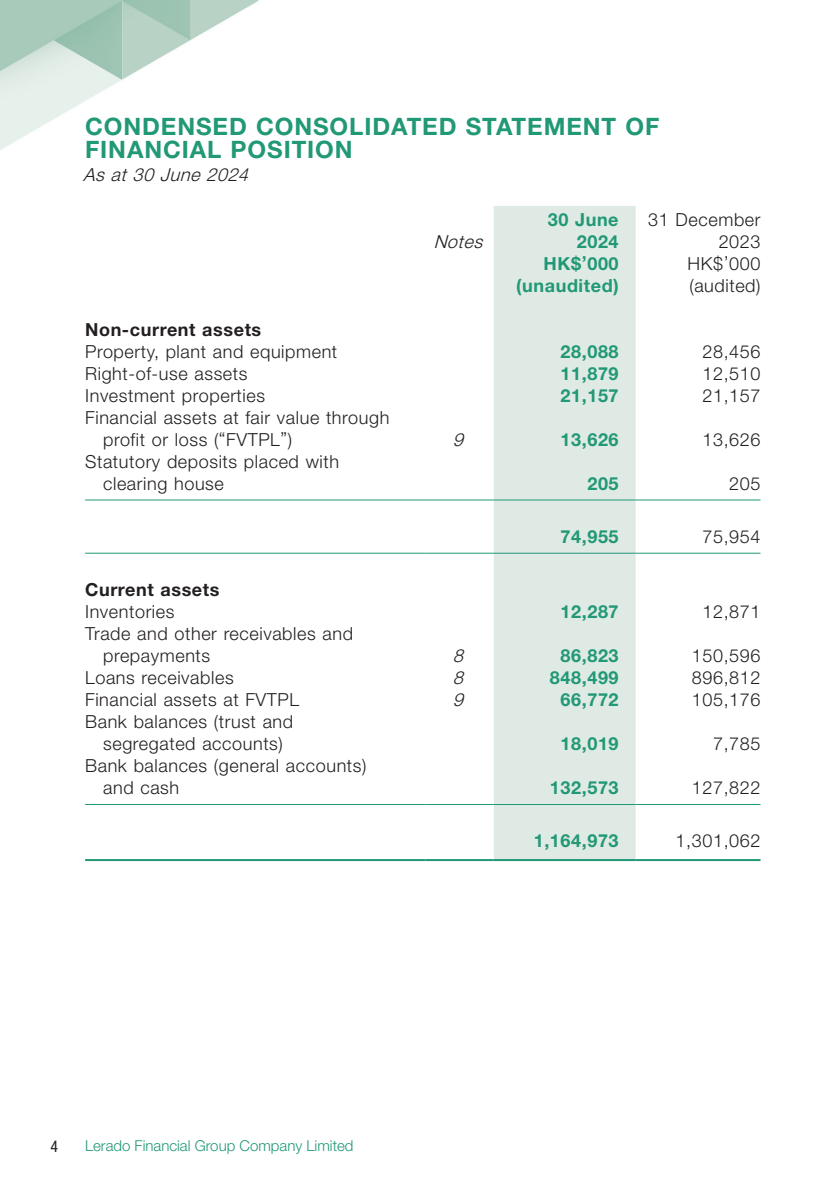
<style>
.page{position:relative;width:840px;height:1191px;background:#fff}
.page>*{position:absolute;margin:0;border:0;box-sizing:border-box;transform-origin:0 0}
.t1{font:700 24px/23px "Helvetica Neue LT Std";letter-spacing:.04em;color:#219876}
.t2{font:300 18px/22px "Helvetica Neue LT Std";letter-spacing:.035em;color:#231f20}
.t3{font:700 18px/22px "Helvetica Neue LT Std";letter-spacing:.035em;color:#219876;text-align:right}
.t4{font:700 18px "Helvetica Neue LT Std";letter-spacing:.035em;color:#231f20}
.t5{font:italic 300 18px "Helvetica Neue LT Std";color:#231f20}
.t6{font:condensed 16px "Helvetica Neue LT Std";color:#231f20}
.t7{font:300 15px "Helvetica Neue LT Std";color:#219876}
</style>
<div class="page">
<img style="left:0;top:0;width:761px;height:862px">
<div style="left:493px;top:206px;width:142px;height:653px;background:#deeae3"></div>
<hr style="left:85px;top:499px;width:340px;height:1px;background:#219876">
<hr style="left:425px;top:499px;width:68px;height:1px;background:#219876">
<hr style="left:493px;top:499px;width:142px;height:1px;background:#219876">
<hr style="left:635px;top:499px;width:125px;height:1px;background:#219876">
<hr style="left:85px;top:553px;width:340px;height:1px;background:#219876">
<hr style="left:425px;top:553px;width:68px;height:1px;background:#219876">
<hr style="left:493px;top:553px;width:142px;height:1px;background:#219876">
<hr style="left:635px;top:553px;width:125px;height:1px;background:#219876">
<hr style="left:85px;top:804px;width:340px;height:1px;background:#219876">
<hr style="left:425px;top:804px;width:68px;height:1px;background:#219876">
<hr style="left:493px;top:804px;width:142px;height:1px;background:#219876">
<hr style="left:635px;top:804px;width:125px;height:1px;background:#219876">
<hr style="left:85px;top:859px;width:340px;height:2px;background:#219876">
<hr style="left:425px;top:859px;width:68px;height:2px;background:#219876">
<hr style="left:493px;top:859px;width:142px;height:2px;background:#219876">
<hr style="left:635px;top:859px;width:125px;height:2px;background:#219876">
<h1 class="t1" style="left:85px;top:114px;width:575px">CONDENSED CONSOLIDATED STATEMENT OF<br>FINANCIAL POSITION</h1>
<p class="t5" style="left:83px;top:163px;width:172px">Asat30 June 2024</p>
<p class="t5" style="left:433px;top:230px;width:56px">Notes</p>
<p class="t3" style="left:547px;top:208px;width:72px">30 June<br>2024</p>
<p class="t2" style="left:648px;top:208px;width:114px;text-align:right">31 December<br>2023</p>
<p class="t3" style="left:543px;top:252px;width:76px">HK$’000</p>
<p class="t2" style="left:687px;top:252px;width:74px">HK$’000</p>
<p class="t3" style="left:516px;top:274px;width:104px">(unaudited)</p>
<p class="t2" style="left:689px;top:274px;width:73px">(audited)</p>
<p class="t4" style="left:85px;top:318px;width:177px">Non-current assets</p>
<p class="t2" style="left:85px;top:340px;width:253px">Property, plant and equipment</p>
<p class="t3" style="left:560px;top:340px;width:60px">28,088</p>
<p class="t2" style="left:702px;top:340px;width:60px">28,456</p>
<p class="t2" style="left:85px;top:362px;width:164px">Right-of-use assets</p>
<p class="t3" style="left:560px;top:362px;width:60px">11,879</p>
<p class="t2" style="left:702px;top:362px;width:60px">12,510</p>
<p class="t2" style="left:85px;top:384px;width:181px">Investment properties</p>
<p class="t3" style="left:560px;top:384px;width:60px">21,157</p>
<p class="t2" style="left:702px;top:384px;width:60px">21,157</p>
<p class="t2" style="left:103px;top:406px;width:287px;text-indent:-18px">Financial assets at fair value through profit or loss (“FVTPL”)</p>
<p class="t5" style="left:452px;top:428px;width:17px">9</p>
<p class="t3" style="left:560px;top:428px;width:60px">13,626</p>
<p class="t2" style="left:702px;top:428px;width:60px">13,626</p>
<p class="t2" style="left:103px;top:450px;width:237px;text-indent:-18px">Statutory deposits placed with clearing house</p>
<p class="t3" style="left:587px;top:472px;width:33px">205</p>
<p class="t2" style="left:728px;top:472px;width:33px">205</p>
<p class="t3" style="left:560px;top:525px;width:60px">74,955</p>
<p class="t2" style="left:702px;top:525px;width:60px">75,954</p>
<p class="t4" style="left:85px;top:578px;width:136px">Current assets</p>
<p class="t2" style="left:85px;top:600px;width:91px">Inventories</p>
<p class="t3" style="left:560px;top:600px;width:60px">12,287</p>
<p class="t2" style="left:702px;top:600px;width:60px">12,871</p>
<p class="t2" style="left:103px;top:622px;width:251px;text-indent:-18px">Trade and other receivables and prepayments</p>
<p class="t5" style="left:452px;top:644px;width:17px">8</p>
<p class="t3" style="left:560px;top:644px;width:60px">86,823</p>
<p class="t2" style="left:691px;top:644px;width:70px">150,596</p>
<p class="t2" style="left:85px;top:666px;width:150px">Loans receivables</p>
<p class="t5" style="left:452px;top:666px;width:17px">8</p>
<p class="t3" style="left:549px;top:666px;width:70px">848,499</p>
<p class="t2" style="left:691px;top:666px;width:70px">896,812</p>
<p class="t2" style="left:85px;top:688px;width:215px">Financial assets at FVTPL</p>
<p class="t5" style="left:452px;top:688px;width:17px">9</p>
<p class="t3" style="left:560px;top:688px;width:60px">66,772</p>
<p class="t2" style="left:691px;top:688px;width:70px">105,176</p>
<p class="t2" style="left:85px;top:710px;width:209px;text-align:center">Bank balances (trust and segregated accounts)</p>
<p class="t3" style="left:560px;top:732px;width:60px">18,019</p>
<p class="t2" style="left:712px;top:732px;width:49px">7,785</p>
<p class="t2" style="left:103px;top:754px;width:265px;text-indent:-18px">Bank balances (general accounts) and cash</p>
<p class="t6" style="left:50px;top:1137px;width:9px">4</p>
<p class="t7" style="left:85px;top:1136px;width:270px">Lerado Financial Group Company Limited</p>
<p class="t3" style="left:549px;top:776px;width:70px">132,573</p>
<p class="t2" style="left:691px;top:776px;width:70px">127,822</p>
<p class="t3" style="left:533px;top:829px;width:86px">1,164,973</p>
<p class="t2" style="left:675px;top:829px;width:86px">1,301,062</p>
</div>
